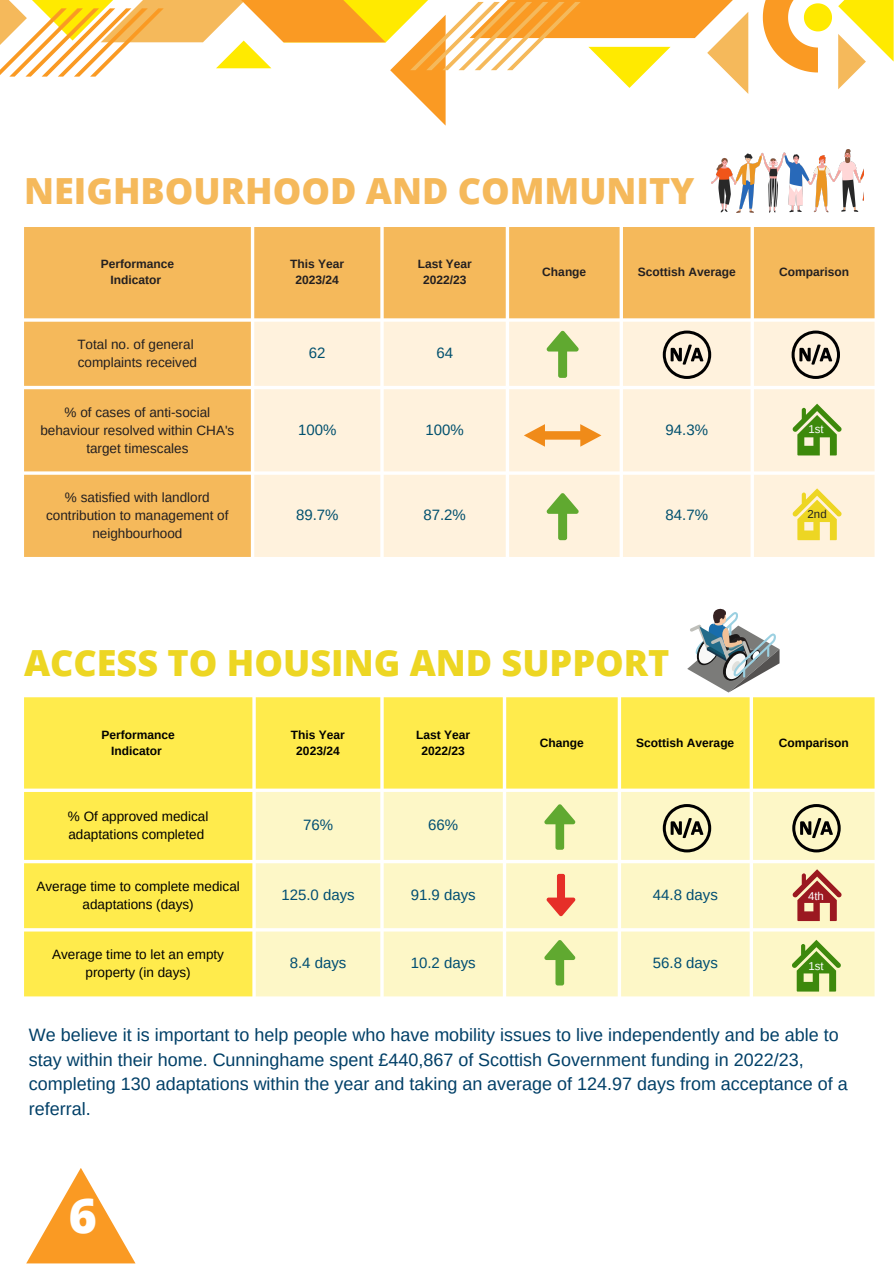
<style>
.page{position:relative;width:894px;height:1264px;background:#fff}
.page>*{position:absolute;margin:0;border:0;box-sizing:border-box;transform-origin:0 0}
.t1{font:800 48px "Open Sans";color:#fff}
.t2{font:800 36px "Open Sans";color:#f5b95b}
.t3{font:800 36px "Open Sans";color:#edd623}
.t4{font:18px/24.8px "Arimo";color:#003f67}
.t5{font:15px "Arimo";color:#004e72}
.t6{font:15px "Arimo";color:#00506e}
.t7{font:13.5px/18px "Arimo";color:#231f20;text-align:center}
.t8{font:13.5px/18px "Arimo";color:#000;text-align:center}
.t9{font:700 12px "Arimo";color:#231f20}
.t10{font:700 12px "Arimo";color:#000}
.t11{font:11.4px "Arimo";color:#fff}
.t12{font:11.4px "Arimo";color:#202020}
</style>
<div class="page">
<svg style="left:838px;top:0;width:55px;height:89px"></svg>
<svg style="left:0;top:0;width:831px;height:126px"></svg>
<div style="left:24px;top:227px;width:850px;height:330px;background:#f5b95b"></div>
<div style="left:254px;top:322px;width:620px;height:235px;background:#fff2dd"></div>
<svg style="left:545px;top:330px;width:34px;height:48px;background:#c1d59a"></svg>
<svg style="left:791px;top:330px;width:48px;height:49px;background:#b4aa9c"></svg>
<svg style="left:662px;top:330px;width:49px;height:49px;background:#b4ab9c"></svg>
<img style="left:711px;top:149px;width:152px;height:63px">
<div style="left:24px;top:697px;width:850px;height:299px;background:#ffeb4c"></div>
<svg style="left:256px;top:792px;width:618px;height:204px;background:#fdf7ca"></svg>
<svg style="left:792px;top:804px;width:48px;height:48px;background:#b1ac8b"></svg>
<svg style="left:662px;top:804px;width:49px;height:48px;background:#b2ad8c"></svg>
<svg style="left:543px;top:804px;width:33px;height:45px"></svg>
<svg style="left:543px;top:939px;width:33px;height:46px;background:#c0d88c"></svg>
<svg style="left:545px;top:873px;width:31px;height:43px"></svg>
<svg style="left:687px;top:608px;width:92px;height:84px"></svg>
<svg style="left:792px;top:403px;width:49px;height:52px;background:#9abb71"></svg>
<svg style="left:792px;top:488px;width:49px;height:52px;background:#f5e37c"></svg>
<svg style="left:792px;top:869px;width:49px;height:52px;background:#c9826f"></svg>
<svg style="left:791px;top:939px;width:49px;height:52px;background:#9abe66"></svg>
<svg style="left:523px;top:424px;width:78px;height:22px;background:#f8c384"></svg>
<svg style="left:26px;top:1168px;width:109px;height:95px"></svg>
<svg style="left:545px;top:493px;width:34px;height:47px;background:#c0d598"></svg>
<p class="t2" style="left:24px;top:165px;width:671px">NEIGHBOURHOOD AND COMMUNITY</p>
<p class="t9" style="left:101px;top:257px;width:75px">Performance</p>
<p class="t9" style="left:110px;top:273px;width:52px">Indicator</p>
<p class="t7" style="left:77px;top:335px;width:118px">Total no. of general</p>
<p class="t7" style="left:78px;top:353px;width:121px">complaints received</p>
<p class="t7" style="left:40px;top:403px;width:195px">% of cases of anti-social behaviour resolved within CHA's target timescales</p>
<p class="t7" style="left:46px;top:488px;width:184px">% satisfied with landlord contribution to management of neighbourhood</p>
<h1 class="t9" style="left:290px;top:257px;width:55px">This Year</h1>
<p class="t9" style="left:295px;top:273px;width:45px">2023/24</p>
<p class="t9" style="left:417px;top:257px;width:55px">Last Year</p>
<p class="t9" style="left:423px;top:273px;width:45px">2022/23</p>
<p class="t6" style="left:309px;top:344px;width:18px">62</p>
<p class="t6" style="left:436px;top:344px;width:18px">64</p>
<p class="t9" style="left:542px;top:265px;width:45px">Change</p>
<p class="t9" style="left:637px;top:265px;width:99px">Scottish Average</p>
<p class="t9" style="left:779px;top:265px;width:71px">Comparison</p>
<p class="t6" style="left:298px;top:421px;width:40px">100%</p>
<p class="t6" style="left:425px;top:421px;width:40px">100%</p>
<p class="t6" style="left:665px;top:421px;width:44px">94.3%</p>
<p class="t6" style="left:296px;top:506px;width:44px">89.7%</p>
<p class="t6" style="left:423px;top:506px;width:44px">87.2%</p>
<p class="t6" style="left:665px;top:506px;width:44px">84.7%</p>
<p class="t11" style="left:808px;top:422px;width:17px">1st</p>
<p class="t12" style="left:807px;top:508px;width:21px">2nd</p>
<p class="t3" style="left:24px;top:637px;width:646px">ACCESS TO HOUSING AND SUPPORT</p>
<p class="t10" style="left:101px;top:727px;width:75px">Performance</p>
<p class="t10" style="left:111px;top:743px;width:52px">Indicator</p>
<p class="t10" style="left:291px;top:727px;width:55px">This Year</p>
<p class="t10" style="left:296px;top:743px;width:45px">2023/24</p>
<p class="t10" style="left:416px;top:727px;width:55px">Last Year</p>
<p class="t10" style="left:421px;top:743px;width:45px">2022/23</p>
<p class="t10" style="left:539px;top:735px;width:45px">Change</p>
<p class="t10" style="left:636px;top:735px;width:99px">Scottish Average</p>
<p class="t10" style="left:778px;top:735px;width:71px">Comparison</p>
<p class="t8" style="left:68px;top:807px;width:142px;text-align:left">% Of approved medical adaptations completed</p>
<p class="t5" style="left:303px;top:816px;width:31px">76%</p>
<h1 class="t5" style="left:428px;top:816px;width:31px">66%</h1>
<p class="t8" style="left:36px;top:877px;width:205px">Average time to complete medical adaptations (days)</p>
<p class="t5" style="left:281px;top:886px;width:75px">125.0 days</p>
<p class="t5" style="left:410px;top:886px;width:66px">91.9 days</p>
<p class="t5" style="left:652px;top:886px;width:66px">44.8 days</p>
<p class="t8" style="left:52px;top:945px;width:173px">Average time to let an empty property (in days)</p>
<p class="t5" style="left:289px;top:954px;width:58px">8.4 days</p>
<p class="t5" style="left:410px;top:954px;width:66px">10.2 days</p>
<p class="t5" style="left:652px;top:954px;width:66px">56.8 days</p>
<p class="t11" style="left:807px;top:889px;width:17px">4th</p>
<p class="t11" style="left:808px;top:959px;width:17px">1st</p>
<p class="t4" style="left:29px;top:1022px;width:820px">We believe it is important to help people who have mobility issues to live independently and be able to stay within their home. Cunninghame spent £440,867 of Scottish Government funding in 2022/23, completing 130 adaptations within the year and taking an average of 124.97 days from acceptance of a referral.</p>
<p class="t1" style="left:69px;top:1182px;width:30px">6</p>
</div>
